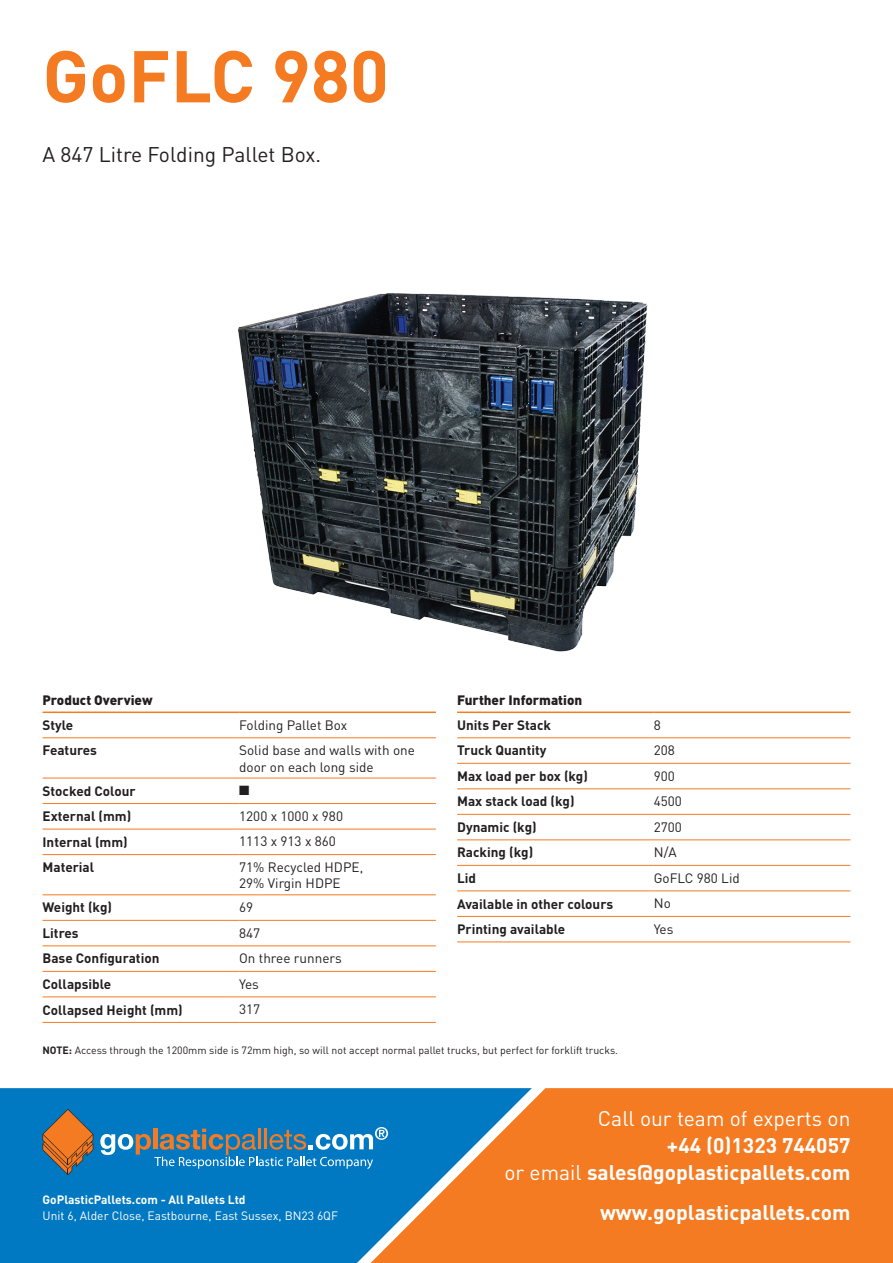
<style>
.page{position:relative;width:893px;height:1263px;background:#fff}
.page>*{position:absolute;margin:0;border:0;box-sizing:border-box;transform-origin:0 0}
.Product_Name{font:700 72px "DIN";color:#f47b21}
.t1{font:700 21px/27px "DIN";color:#fff;text-align:right}
.Product_Description{font:21px "DIN";color:#231f20}
.Table_Text_Bold{font:700 13.5px "DIN";color:#231f20}
.Table_Text_Regular{font:13.5px/16.5px "DIN";color:#231f20}
.Table_Header{font:900 13.5px "DIN";color:#231f20}
.Table_Text_Regular-2{font:13.5px "Zapf Dingbats ITC";color:#231f20}
.t2{font:12px/16.5px "DIN";color:#fff}
.t3{font:10.5px "DIN";color:#231f20}
.s1{font-weight:700}
.s2{font-weight:400}
</style>
<div class="page">
<img style="left:238px;top:293px;width:410px;height:359px">
<div style="left:0;top:1084px;width:893px;height:179px;background:#f47b21"></div>
<div style="left:0;top:1088px;width:100px;height:175px;background:#0079c2"></div>
<svg style="left:43px;top:1109px;width:50px;height:66px"></svg>
<div style="left:0;top:1081px;width:893px;height:7px;background:#fff"></div>
<svg style="left:100px;top:1088px;width:456px;height:175px"></svg>
<hr style="left:43px;top:737px;width:196px;height:1px;background:#f47b21">
<hr style="left:239px;top:737px;width:197px;height:1px;background:#f47b21">
<hr style="left:43px;top:778px;width:196px;height:1px;background:#f47b21">
<hr style="left:239px;top:778px;width:197px;height:1px;background:#f47b21">
<hr style="left:43px;top:971px;width:196px;height:1px;background:#f47b21">
<hr style="left:239px;top:971px;width:197px;height:1px;background:#f47b21">
<hr style="left:43px;top:711px;width:196px;height:2px;background:#f47b21">
<hr style="left:239px;top:711px;width:197px;height:2px;background:#f47b21">
<hr style="left:43px;top:803px;width:196px;height:1px;background:#f47b21">
<hr style="left:239px;top:803px;width:197px;height:1px;background:#f47b21">
<hr style="left:43px;top:829px;width:196px;height:1px;background:#f47b21">
<hr style="left:239px;top:829px;width:197px;height:1px;background:#f47b21">
<hr style="left:43px;top:854px;width:196px;height:1px;background:#f47b21">
<hr style="left:239px;top:854px;width:197px;height:1px;background:#f47b21">
<hr style="left:43px;top:894px;width:196px;height:1px;background:#f47b21">
<hr style="left:239px;top:894px;width:197px;height:1px;background:#f47b21">
<hr style="left:43px;top:920px;width:196px;height:1px;background:#f47b21">
<hr style="left:239px;top:920px;width:197px;height:1px;background:#f47b21">
<hr style="left:43px;top:945px;width:196px;height:1px;background:#f47b21">
<hr style="left:239px;top:945px;width:197px;height:1px;background:#f47b21">
<hr style="left:43px;top:997px;width:196px;height:1px;background:#f47b21">
<hr style="left:239px;top:997px;width:197px;height:1px;background:#f47b21">
<hr style="left:43px;top:1022px;width:196px;height:1px;background:#f47b21">
<hr style="left:239px;top:1022px;width:197px;height:1px;background:#f47b21">
<hr style="left:457px;top:763px;width:197px;height:1px;background:#f47b21">
<hr style="left:654px;top:763px;width:196px;height:1px;background:#f47b21">
<hr style="left:457px;top:788px;width:197px;height:1px;background:#f47b21">
<hr style="left:654px;top:788px;width:196px;height:1px;background:#f47b21">
<hr style="left:457px;top:814px;width:197px;height:1px;background:#f47b21">
<hr style="left:654px;top:814px;width:196px;height:1px;background:#f47b21">
<hr style="left:457px;top:840px;width:197px;height:1px;background:#f47b21">
<hr style="left:654px;top:840px;width:196px;height:1px;background:#f47b21">
<hr style="left:457px;top:865px;width:197px;height:1px;background:#f47b21">
<hr style="left:654px;top:865px;width:196px;height:1px;background:#f47b21">
<hr style="left:457px;top:891px;width:197px;height:1px;background:#f47b21">
<hr style="left:654px;top:891px;width:196px;height:1px;background:#f47b21">
<hr style="left:457px;top:916px;width:197px;height:1px;background:#f47b21">
<hr style="left:654px;top:916px;width:196px;height:1px;background:#f47b21">
<hr style="left:457px;top:942px;width:197px;height:1px;background:#f47b21">
<hr style="left:654px;top:942px;width:196px;height:1px;background:#f47b21">
<hr style="left:457px;top:711px;width:197px;height:2px;background:#f47b21">
<hr style="left:654px;top:711px;width:196px;height:2px;background:#f47b21">
<hr style="left:457px;top:737px;width:197px;height:1px;background:#f47b21">
<hr style="left:654px;top:737px;width:196px;height:1px;background:#f47b21">
<p class="Product_Name" style="left:43px;top:29px;width:348px">GoFLC 980</p>
<p class="Product_Description" style="left:43px;top:141px;width:280px">A 847 Litre Folding Pallet Box.</p>
<p class="Table_Header" style="left:43px;top:691px;width:112px">Product Overview</p>
<p class="Table_Text_Bold" style="left:43px;top:716px;width:32px">Style</p>
<p class="Table_Text_Regular" style="left:239px;top:716px;width:110px">Folding Pallet Box</p>
<p class="Table_Text_Bold" style="left:43px;top:742px;width:56px">Features</p>
<p class="Table_Text_Regular" style="left:239px;top:742px;width:177px">Solid base and walls with one door on each long side</p>
<p class="Table_Text_Bold" style="left:43px;top:782px;width:95px">Stocked Colour</p>
<p class="Table_Text_Regular-2" style="left:239px;top:784px;width:12px">■</p>
<p class="Table_Text_Bold" style="left:43px;top:807px;width:90px">External (mm)</p>
<p class="Table_Text_Regular" style="left:239px;top:807px;width:105px">1200 x 1000 x 980</p>
<p class="Table_Text_Bold" style="left:43px;top:833px;width:87px">Internal (mm)</p>
<p class="Table_Text_Regular" style="left:239px;top:833px;width:98px">1113 x 913 x 860</p>
<p class="Table_Text_Bold" style="left:43px;top:858px;width:53px">Material</p>
<p class="Table_Text_Regular" style="left:239px;top:858px;width:126px">71% Recycled HDPE,<br>29% Virgin HDPE</p>
<p class="Table_Text_Bold" style="left:43px;top:899px;width:71px">Weight (kg)</p>
<p class="Table_Text_Regular" style="left:239px;top:899px;width:16px">69</p>
<p class="Table_Text_Bold" style="left:43px;top:924px;width:38px">Litres</p>
<p class="Table_Text_Regular" style="left:239px;top:924px;width:23px">847</p>
<p class="Table_Text_Bold" style="left:43px;top:950px;width:118px">Base Configuration</p>
<p class="Table_Text_Regular" style="left:239px;top:950px;width:104px">On three runners</p>
<p class="Table_Text_Bold" style="left:43px;top:975px;width:70px">Collapsible</p>
<p class="Table_Text_Regular" style="left:239px;top:975px;width:21px">Yes</p>
<p class="Table_Text_Bold" style="left:43px;top:1001px;width:142px">Collapsed Height (mm)</p>
<p class="Table_Text_Regular" style="left:239px;top:1001px;width:23px">317</p>
<p class="Table_Header" style="left:457px;top:691px;width:127px">Further Information</p>
<p class="Table_Text_Bold" style="left:457px;top:716px;width:96px">Units Per Stack</p>
<p class="Table_Text_Regular" style="left:654px;top:716px;width:9px">8</p>
<p class="Table_Text_Bold" style="left:457px;top:742px;width:91px">Truck Quantity</p>
<p class="Table_Text_Regular" style="left:654px;top:742px;width:23px">208</p>
<p class="Table_Text_Bold" style="left:457px;top:767px;width:132px">Max load per box (kg)</p>
<p class="Table_Text_Regular" style="left:654px;top:767px;width:23px">900</p>
<p class="Table_Text_Bold" style="left:457px;top:793px;width:119px">Max stack load (kg)</p>
<p class="Table_Text_Regular" style="left:654px;top:793px;width:30px">4500</p>
<p class="Table_Text_Bold" style="left:457px;top:818px;width:81px">Dynamic (kg)</p>
<p class="Table_Text_Regular" style="left:654px;top:818px;width:30px">2700</p>
<p class="Table_Text_Bold" style="left:457px;top:844px;width:78px">Racking (kg)</p>
<p class="Table_Text_Regular" style="left:654px;top:844px;width:24px">N/A</p>
<p class="Table_Text_Bold" style="left:457px;top:869px;width:21px">Lid</p>
<p class="Table_Text_Regular" style="left:654px;top:869px;width:87px">GoFLC 980 Lid</p>
<p class="Table_Text_Bold" style="left:457px;top:895px;width:157px">Available in other colours</p>
<p class="Table_Text_Regular" style="left:654px;top:895px;width:19px">No</p>
<p class="Table_Text_Bold" style="left:457px;top:920px;width:110px">Printing available</p>
<p class="Table_Text_Regular" style="left:654px;top:920px;width:21px">Yes</p>
<p class="t3" style="left:43px;top:1043px;width:577px"><span class="s1">NOTE:</span> Access through the 1200mm side is 72mm high, so will not accept normal pallet trucks, but perfect for forklift trucks.</p>
<p class="t2" style="left:43px;top:1191px;width:297px"><span class="s1">GoPlasticPallets.com - All Pallets Ltd<br></span>Unit 6, Alder Close, Eastbourne, East Sussex, BN23 6QF</p>
<p class="t1" style="left:504px;top:1104px;width:348px"><span class="s2">Call our team of experts on<br></span>+44 (0)1323 744057<br><span class="s2">or email</span> sales@goplasticpallets.com</p>
<p class="t1" style="left:600px;top:1198px;width:252px">www.goplasticpallets.com</p>
</div>
